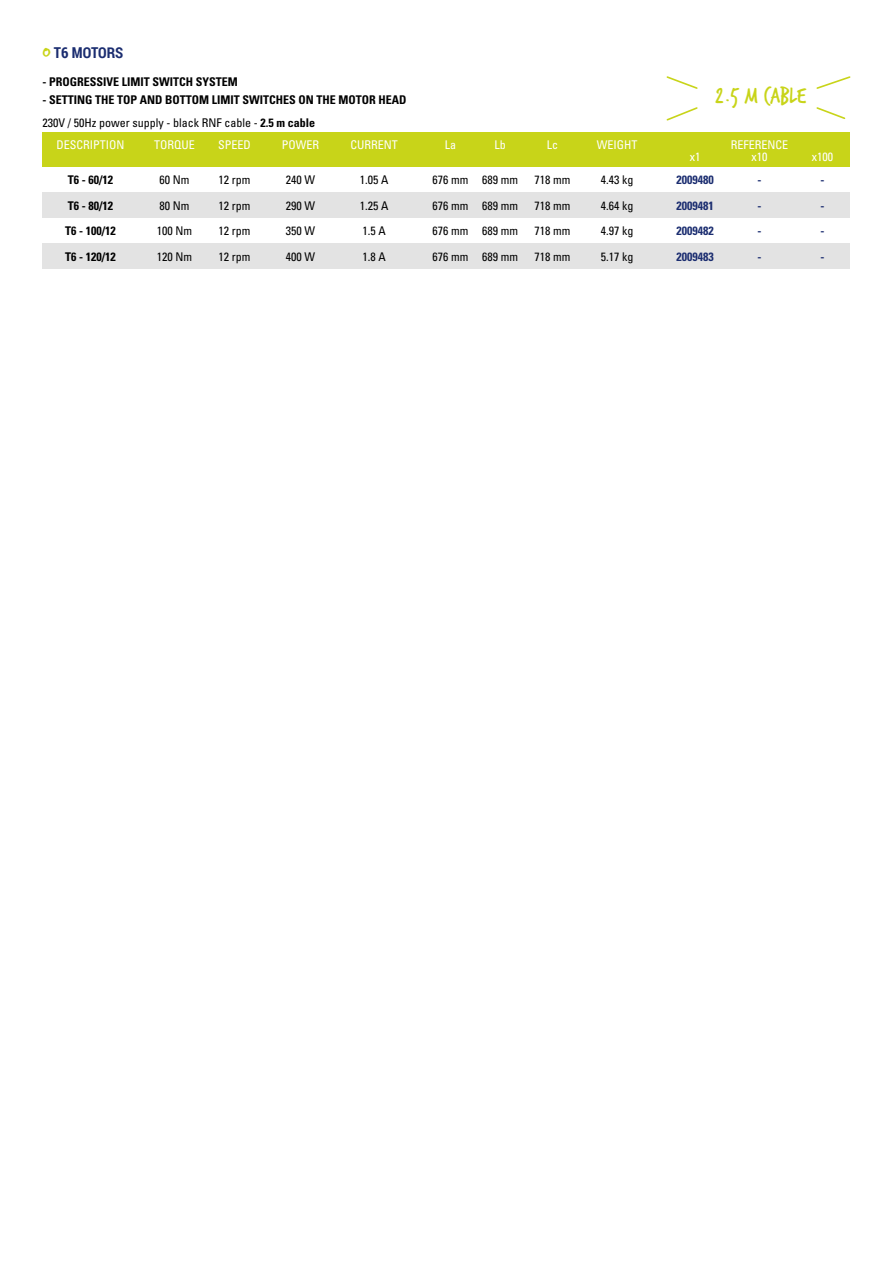
<style>
.page{position:relative;width:893px;height:1263px;background:#fff}
.page>*{position:absolute;margin:0;border:0;box-sizing:border-box;transform-origin:0 0}
.t1{font:24.45px "Trash Hand";color:#c8d419}
.t2{font:700 15px "Roboto Condensed";color:#1b2d70}
.t3{font:condensed 12px "Univers";color:#000}
.t4{font:700 condensed 12px "Univers";color:#000}
.t5{font:condensed 12px "Univers";color:#fff}
.t6{font:700 condensed 12px "Univers";color:#1b2d70}
.s1{font-family:"Trash Hand";font-weight:400;font-size:21px;color:#c8d419}
.s2{font-weight:700}
</style>
<div class="page">
<div style="left:43px;top:133px;width:807px;height:34px;background:#c8d419"></div>
<div style="left:43px;top:192px;width:807px;height:26px;background:#e3e3e3"></div>
<div style="left:43px;top:243px;width:807px;height:26px;background:#e3e3e3"></div>
<svg style="left:816px;top:76px;width:35px;height:13px"></svg>
<svg style="left:666px;top:76px;width:32px;height:13px"></svg>
<svg style="left:816px;top:107px;width:30px;height:12px"></svg>
<svg style="left:666px;top:107px;width:32px;height:14px"></svg>
<p class="t2" style="left:43px;top:43px;width:82px"><span class="s1">O</span> T6 MOTORS</p>
<p class="t4" style="left:43px;top:74px;width:197px">- PROGRESSIVE LIMIT SWITCH SYSTEM</p>
<p class="t4" style="left:43px;top:92px;width:365px">- SETTING THE TOP AND BOTTOM LIMIT SWITCHES ON THE MOTOR HEAD</p>
<p class="t3" style="left:43px;top:115px;width:274px">230V / 50Hz power supply - black RNF cable - <span class="s2">2.5 m cable</span></p>
<h1 class="t1" style="left:715px;top:84px;width:92px">2.5 M CABLE</h1>
<p class="t5" style="left:57px;top:137px;width:70px">DESCRIPTION</p>
<p class="t5" style="left:154px;top:137px;width:42px">TORQUE</p>
<p class="t5" style="left:218px;top:137px;width:34px">SPEED</p>
<p class="t5" style="left:282px;top:137px;width:39px">POWER</p>
<p class="t5" style="left:350px;top:137px;width:49px">CURRENT</p>
<p class="t5" style="left:445px;top:137px;width:13px">La</p>
<p class="t5" style="left:494px;top:137px;width:13px">Lb</p>
<p class="t5" style="left:547px;top:137px;width:13px">Lc</p>
<p class="t5" style="left:597px;top:137px;width:42px">WEIGHT</p>
<p class="t5" style="left:731px;top:137px;width:59px">REFERENCE</p>
<p class="t5" style="left:690px;top:149px;width:12px">x1</p>
<p class="t5" style="left:752px;top:149px;width:17px">x10</p>
<p class="t5" style="left:812px;top:149px;width:23px">x100</p>
<p class="t4" style="left:68px;top:173px;width:47px">T6 - 60/12</p>
<p class="t3" style="left:160px;top:173px;width:31px">60 Nm</p>
<p class="t3" style="left:219px;top:173px;width:33px">12 rpm</p>
<p class="t3" style="left:286px;top:173px;width:31px">240 W</p>
<p class="t3" style="left:360px;top:173px;width:30px">1.05 A</p>
<p class="t3" style="left:433px;top:173px;width:87px">676 mm 689 mm</p>
<p class="t3" style="left:535px;top:173px;width:37px">718 mm</p>
<p class="t3" style="left:601px;top:173px;width:34px">4.43 kg</p>
<p class="t6" style="left:676px;top:173px;width:39px">2009480</p>
<p class="t6" style="left:758px;top:173px;width:5px">-</p>
<p class="t6" style="left:821px;top:173px;width:5px">-</p>
<p class="t4" style="left:68px;top:198px;width:47px">T6 - 80/12</p>
<p class="t3" style="left:160px;top:198px;width:31px">80 Nm</p>
<p class="t3" style="left:219px;top:198px;width:33px">12 rpm</p>
<p class="t3" style="left:286px;top:198px;width:31px">290 W</p>
<p class="t3" style="left:360px;top:198px;width:30px">1.25 A</p>
<p class="t3" style="left:433px;top:198px;width:87px">676 mm 689 mm</p>
<p class="t3" style="left:535px;top:198px;width:37px">718 mm</p>
<p class="t3" style="left:601px;top:198px;width:34px">4.64 kg</p>
<p class="t6" style="left:676px;top:198px;width:39px">2009481</p>
<p class="t6" style="left:758px;top:198px;width:5px">-</p>
<p class="t6" style="left:821px;top:198px;width:5px">-</p>
<p class="t4" style="left:65px;top:224px;width:52px">T6 - 100/12</p>
<p class="t3" style="left:157px;top:224px;width:37px">100 Nm</p>
<p class="t3" style="left:219px;top:224px;width:33px">12 rpm</p>
<p class="t3" style="left:286px;top:224px;width:31px">350 W</p>
<p class="t3" style="left:362px;top:224px;width:25px">1.5 A</p>
<p class="t3" style="left:433px;top:224px;width:87px">676 mm 689 mm</p>
<p class="t3" style="left:535px;top:224px;width:37px">718 mm</p>
<p class="t3" style="left:601px;top:224px;width:34px">4.97 kg</p>
<p class="t6" style="left:676px;top:224px;width:39px">2009482</p>
<p class="t6" style="left:758px;top:224px;width:5px">-</p>
<p class="t6" style="left:821px;top:224px;width:5px">-</p>
<p class="t4" style="left:65px;top:249px;width:52px">T6 - 120/12</p>
<p class="t3" style="left:157px;top:249px;width:37px">120 Nm</p>
<p class="t3" style="left:219px;top:249px;width:33px">12 rpm</p>
<p class="t3" style="left:286px;top:249px;width:31px">400 W</p>
<p class="t3" style="left:362px;top:249px;width:25px">1.8 A</p>
<p class="t3" style="left:433px;top:249px;width:87px">676 mm 689 mm</p>
<p class="t3" style="left:535px;top:249px;width:37px">718 mm</p>
<p class="t3" style="left:601px;top:249px;width:34px">5.17 kg</p>
<p class="t6" style="left:676px;top:249px;width:39px">2009483</p>
<p class="t6" style="left:758px;top:249px;width:5px">-</p>
<p class="t6" style="left:821px;top:249px;width:5px">-</p>
</div>
